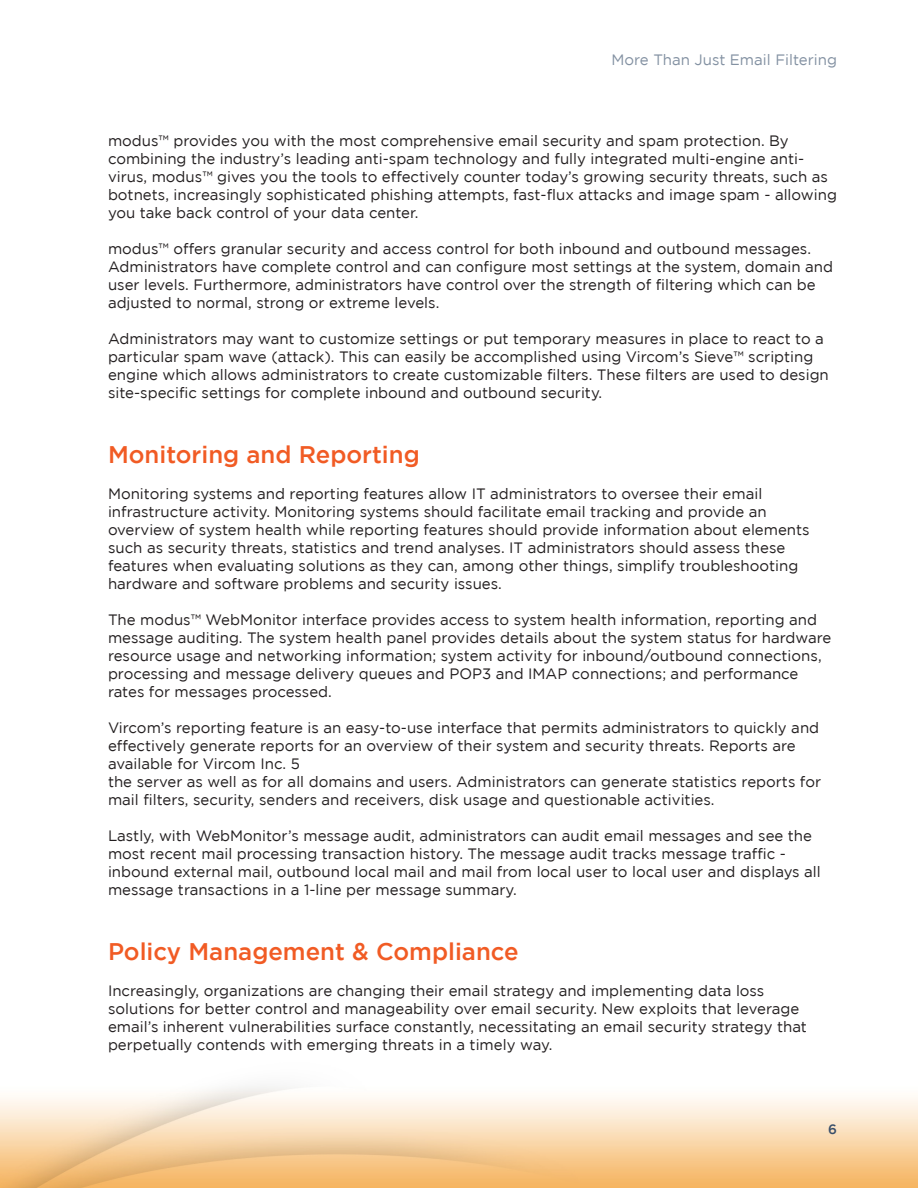
<style>
.page{position:relative;width:918px;height:1188px;background:#fff}
.page>*{position:absolute;margin:0;border:0;box-sizing:border-box;transform-origin:0 0}
.Texte_courant{font:500 24px "Gotham";color:#f15b24}
.Texte_courant-2{font:15px/18px "Gotham";color:#231f20}
.Rappel_haut_de_page{font:15px "Gotham";color:#8391a2}
.t1{font:500 13.5px "Gotham";color:#384e6a}
</style>
<div class="page">
<img style="left:0;top:1086px;width:918px;height:102px">
<p class="Rappel_haut_de_page" style="left:612px;top:51px;width:227px">More Than Just Email Filtering</p>
<p class="Texte_courant-2" style="left:108px;top:131px;width:730px">modus™ provides you with the most comprehensive email security and spam protection. By combining the industry’s leading anti-spam technology and fully integrated multi-engine anti&shy;virus, modus™ gives you the tools to effectively counter today’s growing security threats, such as botnets, increasingly sophisticated phishing attempts, fast-flux attacks and image spam - allowing you take back control of your data center.</p>
<p class="Texte_courant-2" style="left:108px;top:239px;width:702px">modus™ offers granular security and access control for both inbound and outbound messages.</p>
<p class="Texte_courant-2" style="left:108px;top:257px;width:727px">Administrators have complete control and can configure most settings at the system, domain and user levels. Furthermore, administrators have control over the strength of filtering which can be adjusted to normal, strong or extreme levels.</p>
<p class="Texte_courant-2" style="left:108px;top:329px;width:722px">Administrators may want to customize settings or put temporary measures in place to react to a particular spam wave (attack). This can easily be accomplished using Vircom’s Sieve™ scripting engine which allows administrators to create customizable filters. These filters are used to design site-specific settings for complete inbound and outbound security.</p>
<p class="Texte_courant" style="left:108px;top:441px;width:313px">Monitoring and Reporting</p>
<p class="Texte_courant-2" style="left:108px;top:484px;width:703px">Monitoring systems and reporting features allow IT administrators to oversee their email infrastructure activity. Monitoring systems should facilitate email tracking and provide an overview of system health while reporting features should provide information about elements such as security threats, statistics and trend analyses. IT administrators should assess these features when evaluating solutions as they can, among other things, simplify troubleshooting hardware and software problems and security issues.</p>
<p class="Texte_courant-2" style="left:108px;top:610px;width:711px">The modus™ WebMonitor interface provides access to system health information, reporting and</p>
<p class="Texte_courant-2" style="left:108px;top:628px;width:725px">message auditing. The system health panel provides details about the system status for hardware</p>
<p class="Texte_courant-2" style="left:108px;top:646px;width:715px">resource usage and networking information; system activity for inbound/outbound connections,</p>
<p class="Texte_courant-2" style="left:108px;top:664px;width:692px">processing and message delivery queues and POP3 and IMAP connections; and performance rates for messages processed.</p>
<p class="Texte_courant-2" style="left:108px;top:718px;width:713px">Vircom’s reporting feature is an easy-to-use interface that permits administrators to quickly and</p>
<p class="Texte_courant-2" style="left:108px;top:736px;width:689px">effectively generate reports for an overview of their system and security threats. Reports are available for Vircom Inc. 5</p>
<p class="Texte_courant-2" style="left:108px;top:772px;width:715px">the server as well as for all domains and users. Administrators can generate statistics reports for mail filters, security, senders and receivers, disk usage and questionable activities.</p>
<p class="Texte_courant-2" style="left:108px;top:826px;width:714px">Lastly, with WebMonitor’s message audit, administrators can audit email messages and see the most recent mail processing transaction history. The message audit tracks message traffic - inbound external mail, outbound local mail and mail from local user to local user and displays all message transactions in a 1-line per message summary.</p>
<p class="Texte_courant" style="left:108px;top:937px;width:412px">Policy Management &amp; Compliance</p>
<p class="Texte_courant-2" style="left:108px;top:981px;width:701px">Increasingly, organizations are changing their email strategy and implementing data loss solutions for better control and manageability over email security. New exploits that leverage email’s inherent vulnerabilities surface constantly, necessitating an email security strategy that perpetually contends with emerging threats in a timely way.</p>
<p class="t1" style="left:828px;top:1122px;width:10px">6</p>
</div>
